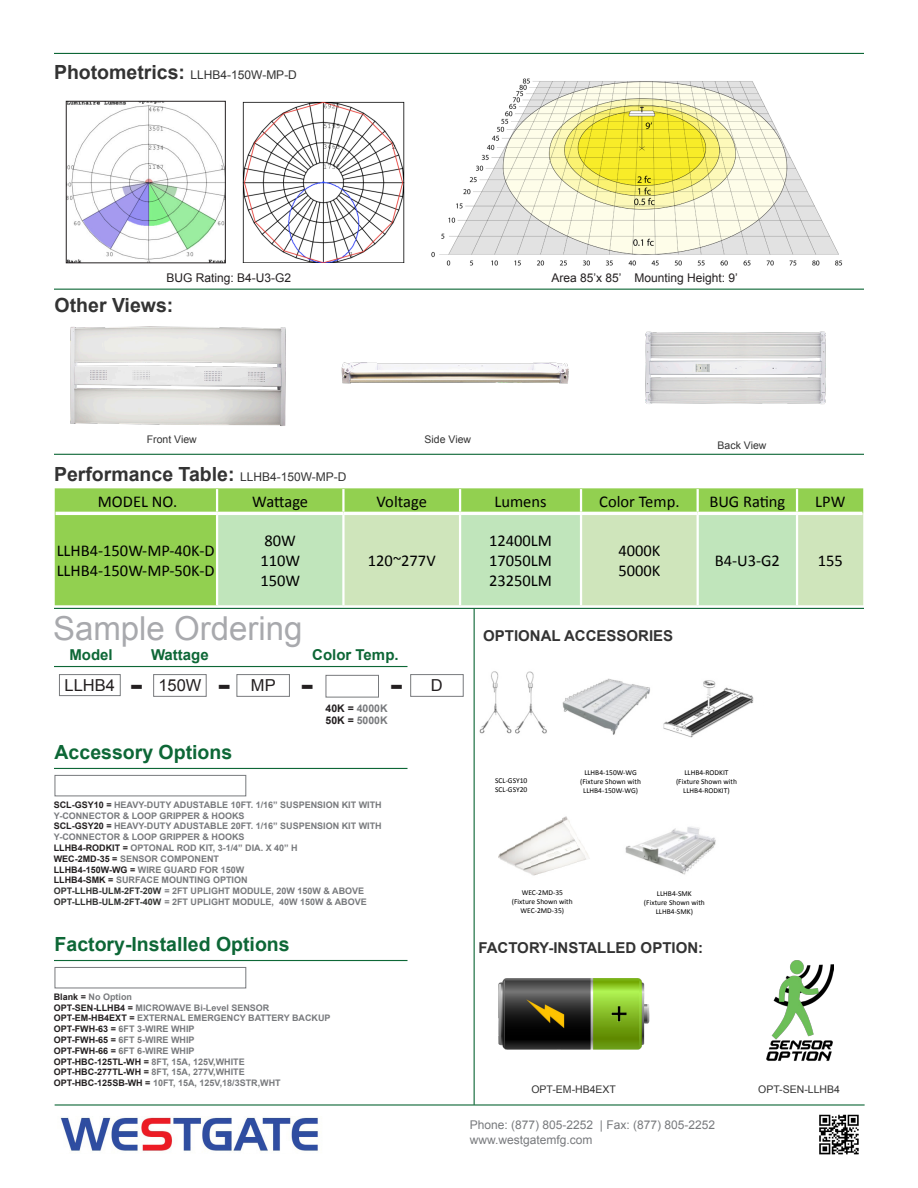
<style>
.page{position:relative;width:918px;height:1188px;background:#fff}
.page>*{position:absolute;margin:0;border:0;box-sizing:border-box;transform-origin:0 0}
.t1{font:33px "Arial";color:#a8a9ad}
.t2{font:700 28.5px "Verdana";color:#231f20}
.t3{font:700 19.5px "Arial";color:#333}
.t4{font:700 19.5px "Arial";color:#0d6736}
.t5{font:16.5px "Calibri";color:#000}
.t6{font:16.5px "Arial";color:#231f20}
.t7{font:700 15px "Arial";color:#333}
.t8{font:700 15px "Arial";color:#0d6736}
.t9{font:12px "Arial";color:#787a7d}
.t10{font:12px "Arial";color:#231f20}
.t11{font:12px "Arial";color:#333}
.t12{font:10.5px "Arial";color:#333}
.t13{font:700 10.5px "Arial";color:#787a7d}
.t14{font:700 9px/10.8px "Arial";color:#787a7d}
.t15{font:7.5px/9px "Calibri";color:#000;text-align:center}
.s1{font-weight:700;font-size:19.5px}
.s2{font-weight:400;font-size:12px}
.s3{color:#231f20}
.s4{color:#323332}
</style>
<div class="page">
<img style="left:70px;top:326px;width:216px;height:100px">
<img style="left:341px;top:362px;width:228px;height:22px">
<hr style="left:54px;top:454px;width:810px;height:1px;background:#0d6736">
<hr style="left:55px;top:1104px;width:810px;height:2px;background:#0d6736">
<img style="left:60px;top:1117px;width:258px;height:34px">
<hr style="left:54px;top:53px;width:810px;height:1px;background:#0d6736">
<hr style="left:54px;top:289px;width:810px;height:1px;background:#0d6736">
<div style="left:55px;top:488px;width:808px;height:117px;background:#92d050"></div>
<div style="left:218px;top:515px;width:124px;height:90px;background:#c0e5bb"></div>
<svg style="left:345px;top:513px;width:518px;height:92px;background:#c8e5bb"></svg>
<hr style="left:216px;top:489px;width:2px;height:23px;background:#fff">
<hr style="left:342px;top:489px;width:3px;height:23px;background:#fff">
<hr style="left:459px;top:489px;width:2px;height:23px;background:#fff">
<hr style="left:580px;top:489px;width:2px;height:23px;background:#fff">
<hr style="left:697px;top:489px;width:2px;height:23px;background:#fff">
<hr style="left:796px;top:489px;width:2px;height:23px;background:#fff">
<hr style="left:216px;top:515px;width:2px;height:90px;background:#fff">
<hr style="left:342px;top:515px;width:3px;height:90px;background:#fff">
<hr style="left:459px;top:515px;width:2px;height:90px;background:#fff">
<hr style="left:580px;top:515px;width:2px;height:90px;background:#fff">
<hr style="left:697px;top:515px;width:2px;height:90px;background:#fff">
<hr style="left:796px;top:515px;width:2px;height:90px;background:#fff">
<hr style="left:56px;top:512px;width:161px;height:3px;background:#fff">
<hr style="left:217px;top:512px;width:126px;height:3px;background:#fff">
<hr style="left:343px;top:512px;width:117px;height:3px;background:#fff">
<hr style="left:460px;top:512px;width:121px;height:3px;background:#fff">
<hr style="left:581px;top:512px;width:117px;height:3px;background:#fff">
<hr style="left:698px;top:512px;width:99px;height:3px;background:#fff">
<hr style="left:797px;top:512px;width:65px;height:3px;background:#fff">
<img style="left:819px;top:1114px;width:40px;height:41px">
<img style="left:473px;top:662px;width:281px;height:84px">
<img style="left:625px;top:827px;width:91px;height:48px">
<div style="left:59px;top:674px;width:62px;height:22px;border:1px solid #787a7d"></div>
<hr style="left:54px;top:608px;width:810px;height:1px;background:#0d6736">
<hr style="left:54px;top:666px;width:354px;height:1px;background:#0d6736">
<hr style="left:474px;top:609px;width:1px;height:496px;background:#0d6736">
<div style="left:153px;top:674px;width:54px;height:23px;border:1px solid #787a7d"></div>
<div style="left:237px;top:674px;width:53px;height:23px;border:1px solid #787a7d"></div>
<div style="left:410px;top:674px;width:54px;height:23px;border:1px solid #787a7d"></div>
<div style="left:326px;top:675px;width:53px;height:22px;background:#fff;border:1px solid #787a7d"></div>
<img style="left:498px;top:816px;width:92px;height:60px">
<img style="left:645px;top:331px;width:181px;height:74px">
<img style="left:68px;top:103px;width:156px;height:158px">
<div style="left:66px;top:101px;width:160px;height:162px;border:1px solid #231f20"></div>
<img style="left:243px;top:101px;width:162px;height:162px">
<img style="left:431px;top:78px;width:412px;height:188px">
<hr style="left:54px;top:960px;width:354px;height:1px;background:#0d6736">
<hr style="left:54px;top:768px;width:354px;height:1px;background:#0d6736">
<div style="left:55px;top:967px;width:191px;height:21px;background:#fff;border:1px solid #787a7d"></div>
<div style="left:55px;top:775px;width:191px;height:21px;background:#fff;border:1px solid #787a7d"></div>
<img style="left:498px;top:978px;width:152px;height:72px">
<img style="left:767px;top:960px;width:66px;height:101px">
<p class="t11" style="left:54px;top:67px;width:244px"><span class="s1">Photometrics:</span> LLHB4-150W-MP-D</p>
<p class="t10" style="left:167px;top:270px;width:126px">BUG Rating: B4-U3-G2</p>
<p class="t10" style="left:551px;top:270px;width:188px">Area 85’x 85’ Mounting Height: 9’</p>
<p class="t3" style="left:55px;top:292px;width:120px">Other Views:</p>
<p class="t12" style="left:147px;top:433px;width:51px">Front View</p>
<p class="t12" style="left:425px;top:433px;width:48px">Side View</p>
<p class="t3" style="left:54px;top:461px;width:294px">Performance Table: <span class="s2">LLHB4-150W-MP-D</span></p>
<p class="t12" style="left:718px;top:439px;width:50px">Back View</p>
<p class="t5" style="left:98px;top:490px;width:81px">MODEL NO.</p>
<p class="t5" style="left:252px;top:490px;width:57px">Wattage</p>
<p class="t5" style="left:377px;top:490px;width:52px">Voltage</p>
<p class="t5" style="left:495px;top:490px;width:54px">Lumens</p>
<p class="t5" style="left:599px;top:490px;width:82px">Color Temp.</p>
<p class="t5" style="left:709px;top:490px;width:78px">BUG Rating</p>
<p class="t5" style="left:815px;top:490px;width:32px">LPW</p>
<p class="t5" style="left:57px;top:539px;width:160px">LLHB4-150W-MP-40K-D</p>
<p class="t5" style="left:57px;top:559px;width:160px">LLHB4-150W-MP-50K-D</p>
<p class="t5" style="left:265px;top:529px;width:33px">80W</p>
<p class="t5" style="left:260px;top:549px;width:41px">110W</p>
<p class="t5" style="left:260px;top:569px;width:41px">150W</p>
<p class="t5" style="left:489px;top:529px;width:64px">12400LM</p>
<p class="t5" style="left:489px;top:549px;width:64px">17050LM</p>
<p class="t5" style="left:489px;top:569px;width:64px">23250LM</p>
<p class="t5" style="left:618px;top:539px;width:44px">4000K</p>
<p class="t5" style="left:618px;top:559px;width:44px">5000K</p>
<p class="t5" style="left:368px;top:549px;width:69px">120~277V</p>
<p class="t5" style="left:715px;top:549px;width:67px">B4-U3-G2</p>
<p class="t5" style="left:818px;top:549px;width:27px">155</p>
<p class="t1" style="left:53px;top:607px;width:251px">Sample Ordering</p>
<p class="t2" style="left:130px;top:667px;width:15px">-</p>
<p class="t6" style="left:158px;top:675px;width:45px">150W</p>
<p class="t2" style="left:217px;top:667px;width:15px">-</p>
<p class="t6" style="left:251px;top:675px;width:26px">MP</p>
<p class="t2" style="left:301px;top:667px;width:15px">-</p>
<p class="t2" style="left:390px;top:667px;width:15px">-</p>
<p class="t6" style="left:431px;top:675px;width:13px">D</p>
<p class="t8" style="left:151px;top:645px;width:59px">Wattage</p>
<p class="t8" style="left:312px;top:645px;width:88px">Color Temp.</p>
<p class="t8" style="left:69px;top:645px;width:45px">Model</p>
<p class="t6" style="left:65px;top:675px;width:52px">LLHB4</p>
<p class="t4" style="left:55px;top:740px;width:179px">Accessory Options</p>
<p class="t13" style="left:326px;top:701px;width:64px"><span class="s3">40K =</span> 4000K</p>
<p class="t13" style="left:326px;top:714px;width:64px"><span class="s3">50K =</span> 5000K</p>
<p class="t14" style="left:54px;top:799px;width:329px"><span class="s3">SCL-GSY10 =</span> HEAVY-DUTY ADUSTABLE 10FT. 1/16” SUSPENSION KIT WITH<br>Y-CONNECTOR &amp; LOOP GRIPPER &amp; HOOKS</p>
<p class="t14" style="left:54px;top:821px;width:329px"><span class="s3">SCL-GSY20 =</span> HEAVY-DUTY ADUSTABLE 20FT. 1/16” SUSPENSION KIT WITH<br>Y-CONNECTOR &amp; LOOP GRIPPER &amp; HOOKS</p>
<p class="t14" style="left:54px;top:843px;width:245px"><span class="s3">LLHB4-RODKIT =</span> OPTONAL ROD KIT, 3-1/4” DIA. X 40” H</p>
<p class="t14" style="left:54px;top:853px;width:167px"><span class="s3">WEC-2MD-35 =</span> SENSOR COMPONENT</p>
<p class="t14" style="left:54px;top:864px;width:192px"><span class="s3">LLHB4-150W-WG =</span> WIRE GUARD FOR 150W</p>
<p class="t14" style="left:54px;top:875px;width:195px"><span class="s3">LLHB4-SMK =</span> SURFACE MOUNTING OPTION</p>
<p class="t14" style="left:54px;top:886px;width:312px"><span class="s4">OPT-LLHB-ULM-2FT-20W</span> = 2FT UPLIGHT MODULE, 20W 150W &amp; ABOVE</p>
<p class="t14" style="left:54px;top:897px;width:314px"><span class="s4">OPT-LLHB-ULM-2FT-40W</span> = 2FT UPLIGHT MODULE, 40W 150W &amp; ABOVE</p>
<p class="t4" style="left:55px;top:932px;width:237px">Factory-Installed Options</p>
<p class="t14" style="left:54px;top:992px;width:80px"><span class="s3">Blank =</span> No Option</p>
<p class="t14" style="left:54px;top:1002px;width:217px"><span class="s3">OPT-SEN-LLHB4 =</span> MICROWAVE Bi-Level SENSOR</p>
<p class="t14" style="left:54px;top:1013px;width:278px"><span class="s3">OPT-EM-HB4EXT =</span> EXTERNAL EMERGENCY BATTERY BACKUP</p>
<p class="t14" style="left:54px;top:1024px;width:142px"><span class="s3">OPT-FWH-63 =</span> 6FT 3-WIRE WHIP</p>
<p class="t14" style="left:54px;top:1035px;width:142px"><span class="s3">OPT-FWH-65 =</span> 6FT 5-WIRE WHIP</p>
<p class="t14" style="left:54px;top:1046px;width:142px"><span class="s3">OPT-FWH-66 =</span> 6FT 6-WIRE WHIP</p>
<p class="t14" style="left:54px;top:1056px;width:192px"><span class="s3">OPT-HBC-125TL-WH =</span> 8FT, 15A, 125V,WHITE</p>
<p class="t14" style="left:54px;top:1067px;width:192px"><span class="s3">OPT-HBC-277TL-WH =</span> 8FT, 15A, 277V,WHITE</p>
<p class="t14" style="left:54px;top:1078px;width:228px"><span class="s3">OPT-HBC-125SB-WH =</span> 10FT, 15A, 125V,18/3STR,WHT</p>
<p class="t7" style="left:483px;top:626px;width:192px">OPTIONAL ACCESSORIES</p>
<p class="t15" style="left:495px;top:776px;width:34px">SCL-GSY10</p>
<p class="t15" style="left:495px;top:785px;width:34px">SCL-GSY20</p>
<p class="t15" style="left:584px;top:768px;width:54px">LLHB4-150W-WG</p>
<p class="t15" style="left:580px;top:777px;width:62px">(Fixture Shown with<br>LLHB4-150W-WG)</p>
<p class="t15" style="left:684px;top:768px;width:46px">LLHB4-RODKIT</p>
<p class="t15" style="left:676px;top:777px;width:62px">(Fixture Shown with<br>LLHB4-RODKIT)</p>
<p class="t15" style="left:522px;top:887px;width:43px">WEC-2MD-35</p>
<p class="t15" style="left:512px;top:896px;width:62px">(Fixture Shown with</p>
<p class="t15" style="left:521px;top:905px;width:45px">WEC-2MD-35)</p>
<p class="t15" style="left:657px;top:889px;width:36px">LLHB4-SMK</p>
<p class="t15" style="left:644px;top:898px;width:62px">(Fixture Shown with</p>
<p class="t15" style="left:656px;top:907px;width:39px">LLHB4-SMK)</p>
<p class="t7" style="left:478px;top:938px;width:226px">FACTORY-INSTALLED OPTION:</p>
<p class="t12" style="left:531px;top:1083px;width:86px">OPT-EM-HB4EXT</p>
<p class="t12" style="left:758px;top:1083px;width:83px">OPT-SEN-LLHB4</p>
<p class="t9" style="left:470px;top:1117px;width:247px">Phone: (877) 805-2252 | Fax: (877) 805-2252</p>
<p class="t9" style="left:470px;top:1132px;width:124px">www.westgatemfg.com</p>
</div>
